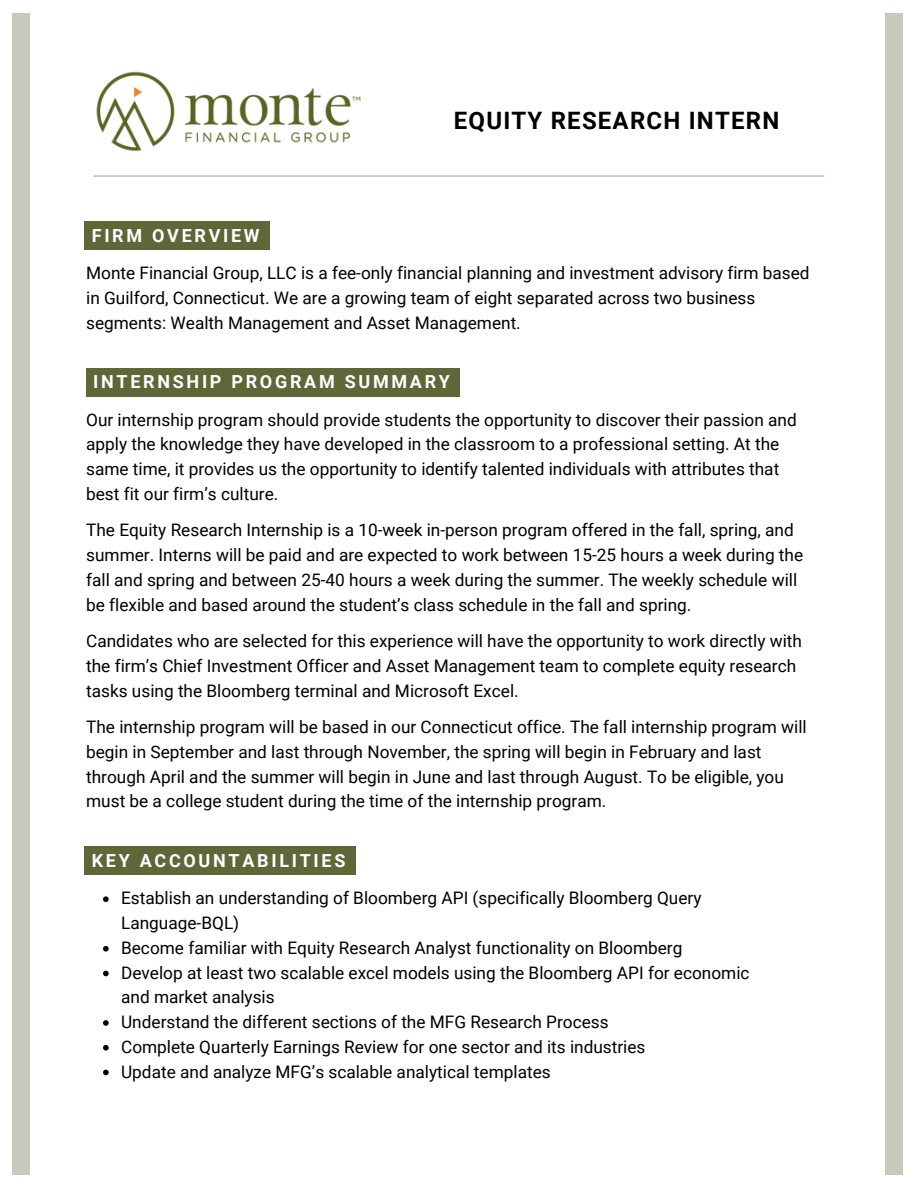
<style>
.page{position:relative;width:918px;height:1188px;background:#fff}
.page>*{position:absolute;margin:0;border:0;box-sizing:border-box;transform-origin:0 0}
.t1{font:700 24px "Roboto";letter-spacing:.05em;color:#000}
.t2{font:700 18px "Roboto";letter-spacing:.15em;color:#fff}
.t3{font:17.25px/24.8px "Roboto";color:#000}
</style>
<div class="page">
<div style="left:12px;top:13px;width:18px;height:1161px;background:#c7caba"></div>
<div style="left:885px;top:13px;width:18px;height:1161px;background:#c7caba"></div>
<hr style="left:94px;top:175px;width:730px;height:2px;background:#a8a8a8">
<div style="left:85px;top:222px;width:185px;height:28px;background:#5e6738"></div>
<div style="left:86px;top:368px;width:374px;height:29px;background:#5e6738"></div>
<div style="left:85px;top:847px;width:271px;height:28px;background:#5e6738"></div>
<svg style="left:103px;top:896px;width:6px;height:6px"></svg>
<svg style="left:103px;top:946px;width:6px;height:6px"></svg>
<svg style="left:103px;top:971px;width:6px;height:5px"></svg>
<svg style="left:103px;top:1020px;width:6px;height:6px"></svg>
<svg style="left:103px;top:1045px;width:6px;height:6px"></svg>
<svg style="left:103px;top:1070px;width:6px;height:5px"></svg>
<img style="left:96px;top:71px;width:265px;height:81px">
<h1 class="t1" style="left:454px;top:107px;width:327px">EQUITY RESEARCH INTERN</h1>
<p class="t2" style="left:92px;top:225px;width:169px">FIRM OVERVIEW</p>
<p class="t3" style="left:86px;top:261px;width:725px">Monte Financial Group, LLC is a fee-only financial planning and investment advisory firm based in Guilford, Connecticut. We are a growing team of eight separated across two business segments: Wealth Management and Asset Management.</p>
<p class="t2" style="left:93px;top:372px;width:358px">INTERNSHIP PROGRAM SUMMARY</p>
<p class="t3" style="left:86px;top:407px;width:712px">Our internship program should provide students the opportunity to discover their passion and apply the knowledge they have developed in the classroom to a professional setting. At the same time, it provides us the opportunity to identify talented individuals with attributes that best fit our firm’s culture.</p>
<p class="t3" style="left:86px;top:518px;width:719px">The Equity Research Internship is a 10-week in-person program offered in the fall, spring, and summer. Interns will be paid and are expected to work between 15-25 hours a week during the fall and spring and between 25-40 hours a week during the summer. The weekly schedule will be flexible and based around the student’s class schedule in the fall and spring.</p>
<p class="t3" style="left:86px;top:629px;width:717px">Candidates who are selected for this experience will have the opportunity to work directly with the firm’s Chief Investment Officer and Asset Management team to complete equity research tasks using the Bloomberg terminal and Microsoft Excel.</p>
<p class="t3" style="left:86px;top:715px;width:722px">The internship program will be based in our Connecticut office. The fall internship program will begin in September and last through November, the spring will begin in February and last through April and the summer will begin in June and last through August. To be eligible, you must be a college student during the time of the internship program.</p>
<p class="t2" style="left:92px;top:850px;width:255px">KEY ACCOUNTABILITIES</p>
<p class="t3" style="left:121px;top:886px;width:630px">Establish an understanding of Bloomberg API (specifically Bloomberg Query Language-BQL)<br>Become familiar with Equity Research Analyst functionality on Bloomberg<br>Develop at least two scalable excel models using the Bloomberg API for economic and market analysis<br>Understand the different sections of the MFG Research Process<br>Complete Quarterly Earnings Review for one sector and its industries<br>Update and analyze MFG’s scalable analytical templates</p>
</div>
